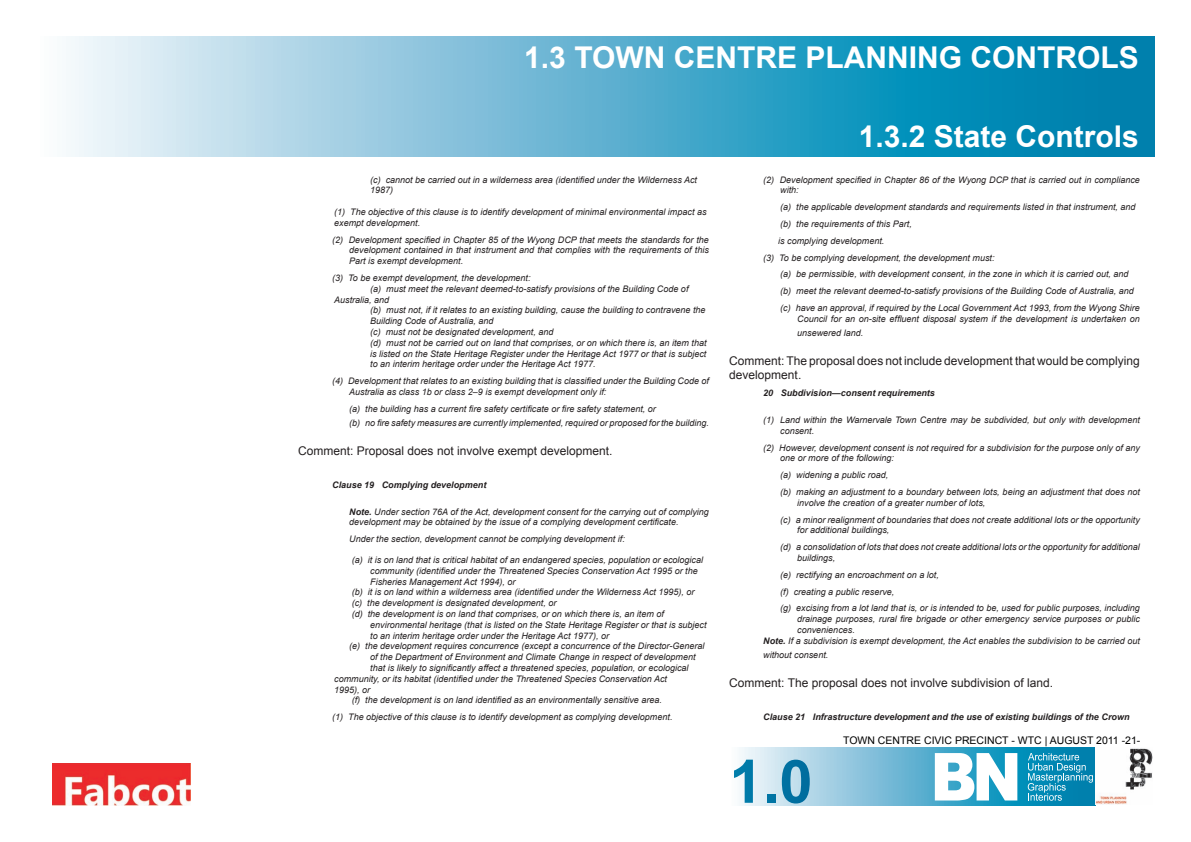
<style>
.page{position:relative;width:1191px;height:842px;background:#fff}
.page>*{position:absolute;margin:0;border:0;box-sizing:border-box;transform-origin:0 0}
.t1{font:700 60px "Arial";color:#0080ad}
.t2{font:700 30px "Arial";color:#fff}
.t3{font:12px/14.4px "Arial";color:#231f20}
.t4{font:10.5px "Arial";color:#000}
.note{font:italic 9px/10.8px "Arial";color:#231f20}
.headingparagraph{font:italic 700 9px "Arial";color:#231f20}
.s1{font-weight:700}
</style>
<div class="page">
<img style="left:52px;top:763px;width:138px;height:43px">
<svg style="left:66px;top:36px;width:1088px;height:120px;background:#63b4d2"></svg>
<svg style="left:739px;top:747px;width:356px;height:59px;background:#89c4dc"></svg>
<svg style="left:934px;top:753px;width:83px;height:47px"></svg>
<svg style="left:1027px;top:753px;width:66px;height:48px;background:#2f9bbf"></svg>
<img style="left:1095px;top:748px;width:57px;height:57px">
<p class="t2" style="left:524px;top:38px;width:616px">1.3 TOWN CENTRE PLANNING CONTROLS</p>
<p class="note" style="left:370px;top:174px;width:328px">(c) cannot be carried out in a wilderness area (identified under the Wilderness Act<br>1987)</p>
<p class="note" style="left:334px;top:207px;width:374px">(1) The objective of this clause is to identify development of minimal environmental impact as exempt development.</p>
<p class="note" style="left:349px;top:234px;width:361px;text-align:justify;text-indent:-17px">(2) Development specified in Chapter 85 of the Wyong DCP that meets the standards for the development contained in that instrument and that complies with the requirements of this Part is exempt development.</p>
<p class="note" style="left:332px;top:273px;width:200px">(3) To be exempt development, the development:</p>
<p class="note" style="left:334px;top:283px;width:356px;text-indent:36px">(a) must meet the relevant deemed-to-satisfy provisions of the Building Code of<br>Australia, and</p>
<p class="note" style="left:370px;top:305px;width:337px">(b) must not, if it relates to an existing building, cause the building to contravene the<br>Building Code of Australia, and</p>
<p class="note" style="left:370px;top:327px;width:185px">(c) must not be designated development, and</p>
<p class="note" style="left:370px;top:337px;width:338px;text-align:justify">(d) must not be carried out on land that comprises, or on which there is, an item that is listed on the State Heritage Register under the Heritage Act 1977 or that is subject to an interim heritage order under the Heritage Act 1977.</p>
<p class="note" style="left:349px;top:376px;width:361px;text-indent:-17px">(4) Development that relates to an existing building that is classified under the Building Code of<br>Australia as class 1b or class 2–9 is exempt development only if:</p>
<p class="note" style="left:349px;top:403px;width:308px">(a) the building has a current fire safety certificate or fire safety statement, or</p>
<p class="note" style="left:349px;top:418px;width:361px">(b) no fire safety measures are currently implemented, required or proposed for the building.</p>
<p class="t3" style="left:298px;top:444px;width:316px">Comment: Proposal does not involve exempt development.</p>
<p class="headingparagraph" style="left:332px;top:479px;width:156px">Clause 19 Complying development</p>
<p class="note" style="left:349px;top:506px;width:361px"><span class="s1">Note.</span> Under section 76A of the Act, development consent for the carrying out of complying development may be obtained by the issue of a complying development certificate.</p>
<p class="note" style="left:349px;top:534px;width:277px">Under the section, development cannot be complying development if:</p>
<p class="note" style="left:370px;top:555px;width:334px;text-indent:-18px">(a) it is on land that is critical habitat of an endangered species, population or ecological community (identified under the Threatened Species Conservation Act 1995 or the<br>Fisheries Management Act 1994), or</p>
<p class="note" style="left:352px;top:587px;width:344px">(b) it is on land within a wilderness area (identified under the Wilderness Act 1995), or</p>
<p class="note" style="left:352px;top:598px;width:206px">(c) the development is designated development, or</p>
<p class="note" style="left:370px;top:609px;width:338px;text-indent:-18px">(d) the development is on land that comprises, or on which there is, an item of environmental heritage (that is listed on the State Heritage Register or that is subject to an interim heritage order under the Heritage Act 1977), or</p>
<p class="note" style="left:349px;top:641px;width:356px">(e) the development requires concurrence (except a concurrence of the Director-General</p>
<p class="note" style="left:370px;top:652px;width:327px">of the Department of Environment and Climate Change in respect of development</p>
<p class="note" style="left:370px;top:663px;width:320px">that is likely to significantly affect a threatened species, population, or ecological</p>
<p class="note" style="left:334px;top:673px;width:334px">community, or its habitat (identified under the Threatened Species Conservation Act</p>
<p class="note" style="left:334px;top:684px;width:38px">1995), or</p>
<p class="note" style="left:352px;top:695px;width:312px">(f) the development is on land identified as an environmentally sensitive area.</p>
<p class="note" style="left:332px;top:712px;width:342px">(1) The objective of this clause is to identify development as complying development.</p>
<p class="t2" style="left:858px;top:117px;width:282px">1.3.2 State Controls</p>
<p class="note" style="left:780px;top:174px;width:361px;text-indent:-17px">(2) Development specified in Chapter 86 of the Wyong DCP that is carried out in compliance with:</p>
<p class="note" style="left:780px;top:202px;width:357px">(a) the applicable development standards and requirements listed in that instrument, and</p>
<p class="note" style="left:780px;top:219px;width:133px">(b) the requirements of this Part,</p>
<p class="note" style="left:778px;top:235px;width:108px">is complying development.</p>
<p class="note" style="left:763px;top:252px;width:233px">(3) To be complying development, the development must:</p>
<p class="note" style="left:780px;top:269px;width:350px">(a) be permissible, with development consent, in the zone in which it is carried out, and</p>
<p class="note" style="left:780px;top:286px;width:355px">(b) meet the relevant deemed-to-satisfy provisions of the Building Code of Australia, and</p>
<p class="note" style="left:780px;top:303px;width:361px;text-align:right">(c) have an approval, if required by the Local Government Act 1993, from the Wyong Shire<br>Council for an on-site effluent disposal system if the development is undertaken on</p>
<p class="note" style="left:797px;top:328px;width:68px">unsewered land.</p>
<p class="t3" style="left:729px;top:354px;width:412px">Comment: The proposal does not include development that would be complying development.</p>
<p class="headingparagraph" style="left:763px;top:387px;width:173px">20 Subdivision—consent requirements</p>
<p class="note" style="left:780px;top:415px;width:361px;text-indent:-17px">(1) Land within the Warnervale Town Centre may be subdivided, but only with development consent.</p>
<p class="note" style="left:780px;top:442px;width:361px;text-indent:-17px">(2) However, development consent is not required for a subdivision for the purpose only of any one or more of the following:</p>
<p class="note" style="left:780px;top:470px;width:110px">(a) widening a public road,</p>
<p class="note" style="left:797px;top:487px;width:344px;text-indent:-17px">(b) making an adjustment to a boundary between lots, being an adjustment that does not involve the creation of a greater number of lots,</p>
<p class="note" style="left:797px;top:514px;width:344px;text-indent:-17px">(c) a minor realignment of boundaries that does not create additional lots or the opportunity for additional buildings,</p>
<p class="note" style="left:797px;top:542px;width:344px;text-indent:-17px">(d) a consolidation of lots that does not create additional lots or the opportunity for additional buildings,</p>
<p class="note" style="left:780px;top:569px;width:160px">(e) rectifying an encroachment on a lot,</p>
<p class="note" style="left:780px;top:586px;width:116px">(f) creating a public reserve,</p>
<p class="note" style="left:797px;top:603px;width:344px;text-align:justify;text-indent:-17px">(g) excising from a lot land that is, or is intended to be, used for public purposes, including drainage purposes, rural fire brigade or other emergency service purposes or public conveniences.</p>
<p class="note" style="left:763px;top:634px;width:378px;line-height:14.4px"><span class="s1">Note.</span> If a subdivision is exempt development, the Act enables the subdivision to be carried out without consent.</p>
<p class="t3" style="left:729px;top:676px;width:325px">Comment: The proposal does not involve subdivision of land.</p>
<p class="headingparagraph" style="left:763px;top:711px;width:368px">Clause 21 Infrastructure development and the use of existing buildings of the Crown</p>
<p class="t1" style="left:729px;top:742px;width:85px">1.0</p>
<p class="t4" style="left:843px;top:733px;width:299px">TOWN CENTRE CIVIC PRECINCT - WTC | AUGUST 2011 -21-</p>
</div>
